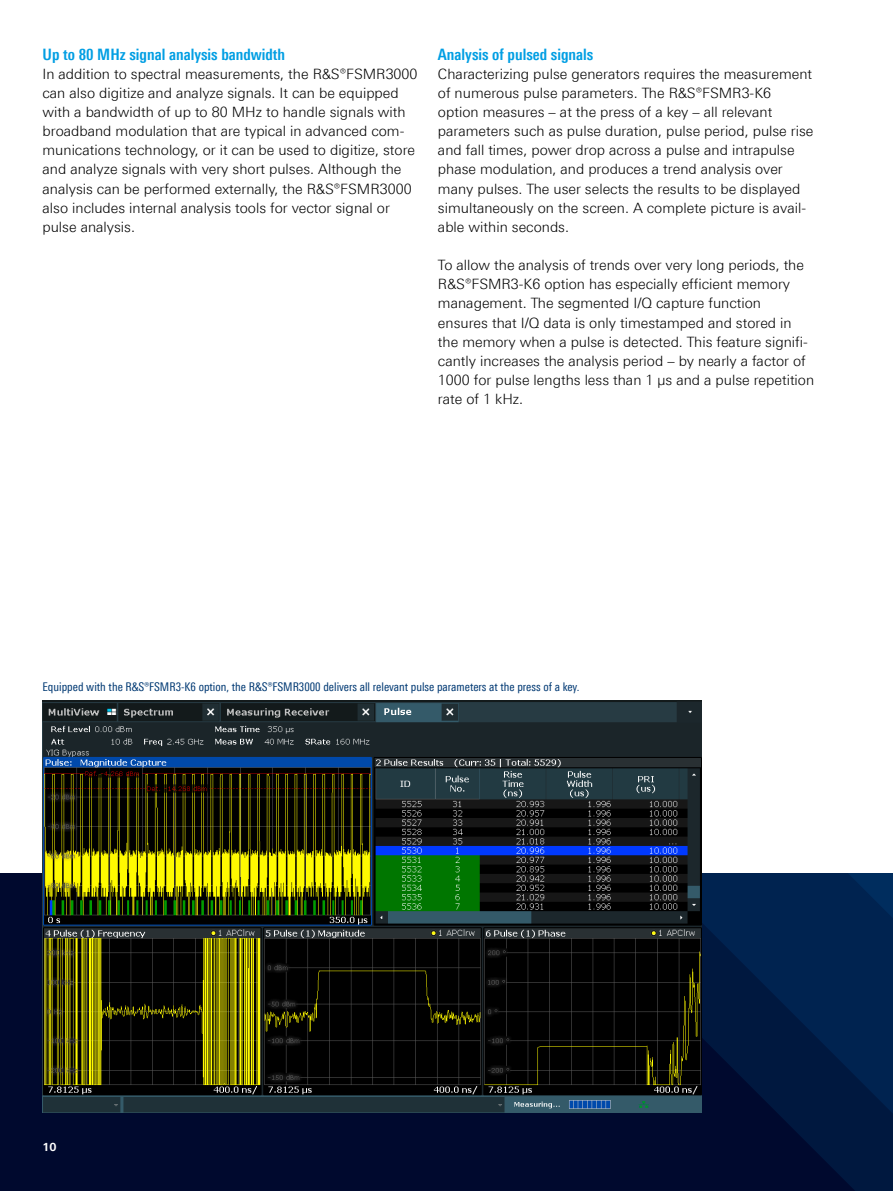
<style>
.page{position:relative;width:893px;height:1191px;background:#fff}
.page>*{position:absolute;margin:0;border:0;box-sizing:border-box;transform-origin:0 0}
.t1{font:700 15.75px "Linotype Univers 620 Cn";color:#009ee3}
.t2{font:300 14.25px/19.2px "Linotype Univers 330";color:#000}
.t3{font:12px "Linotype Univers 420 Cn";color:#003973}
.t4{font:700 11.25px "Linotype Univers 630";color:#fff}
</style>
<div class="page">
<div style="left:0;top:873px;width:893px;height:318px;background:#00092e"></div>
<svg style="left:652px;top:873px;width:128px;height:242px;fill:#00183f"></svg>
<svg style="left:780px;top:873px;width:113px;height:318px"></svg>
<img style="left:43px;top:701px;width:659px;height:411px">
<p class="t1" style="left:43px;top:45px;width:244px">Up to 80 MHz signal analysis bandwidth</p>
<p class="t2" style="left:43px;top:64px;width:377px">In addition to spectral measurements, the R&amp;S®FSMR3000 can also digitize and analyze signals. It can be equipped with a bandwidth of up to 80 MHz to handle signals with broadband modulation that are typical in advanced com&shy;munications technology, or it can be used to digitize, store and analyze signals with very short pulses. Although the analysis can be performed externally, the R&amp;S®FSMR3000 also includes internal analysis tools for vector signal or pulse analysis.</p>
<p class="t1" style="left:438px;top:45px;width:157px">Analysis of pulsed signals</p>
<p class="t2" style="left:438px;top:64px;width:377px">Characterizing pulse generators requires the -measurement of numerous pulse parameters. The R&amp;S®FSMR3-K6 option measures – at the press of a key – all relevant parameters such as pulse duration, pulse period, pulse rise and fall times, power drop across a pulse and intrapulse phase modulation, and produces a trend analysis over many pulses. The user selects the results to be displayed simultaneously on the screen. A complete picture is avail&shy;able within seconds.</p>
<p class="t2" style="left:438px;top:255px;width:378px">To allow the analysis of trends over very long periods, the R&amp;S®FSMR3-K6 option has especially efficient -memory management. The segmented I/Q capture function ensures that I/Q data is only timestamped and stored in the memory when a pulse is detected. This feature signifi&shy;cantly increases the analysis period – by nearly a factor of 1000 for pulse lengths less than 1 μs and a pulse repetition rate of 1 kHz.</p>
<p class="t3" style="left:43px;top:680px;width:539px">Equipped with the R&amp;S®FSMR3-K6 option, the R&amp;S®FSMR3000 delivers all relevant pulse parameters at the press of a key.</p>
<p class="t4" style="left:43px;top:1139px;width:16px">10</p>
</div>
